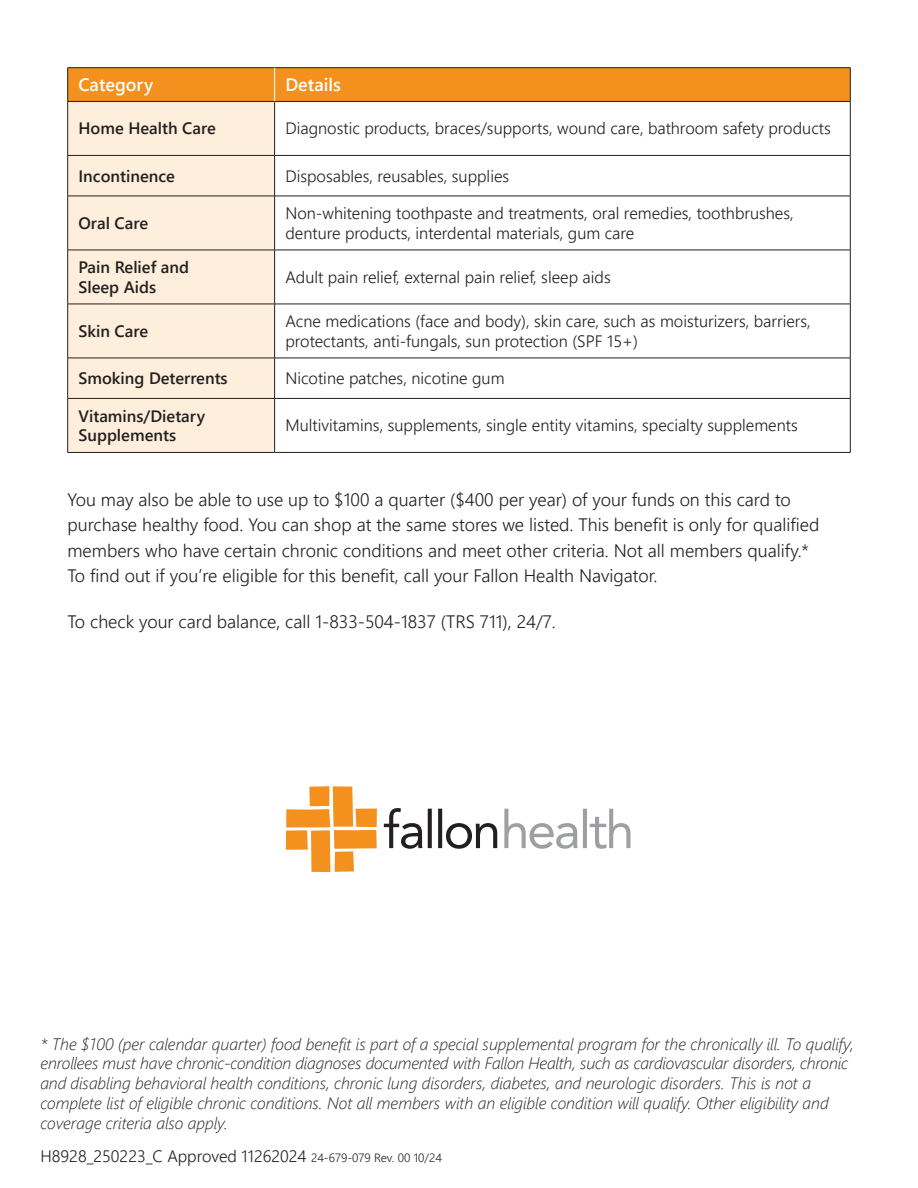
<style>
.page{position:relative;width:918px;height:1188px;background:#fff}
.page>*{position:absolute;margin:0;border:0;box-sizing:border-box;transform-origin:0 0}
.t1{font:18px/25.5px "Webly Sleek UI Semilight";color:#231f20}
.t2{font:18px "Webly Sleek UI Semibold";color:#fff}
.t3{font:16.5px/19.5px "Webly Sleek UI Semilight";color:#231f20}
.t4{font:italic 16.5px/19.8px "Webly Sleek UI Light";color:#231f20}
.t5{font:16.5px/19.5px "Webly Sleek UI Semibold";color:#231f20}
.s1{font-size:12px}
</style>
<div class="page">
<div style="left:68px;top:68px;width:782px;height:33px;background:#f4901d"></div>
<div style="left:68px;top:102px;width:206px;height:350px;background:#feefdd"></div>
<hr style="left:68px;top:67px;width:207px;height:1px;background:#231f20">
<hr style="left:67px;top:68px;width:1px;height:33px;background:#231f20">
<hr style="left:275px;top:67px;width:575px;height:1px;background:#231f20">
<hr style="left:850px;top:68px;width:1px;height:33px;background:#231f20">
<hr style="left:68px;top:101px;width:207px;height:1px;background:#231f20">
<hr style="left:67px;top:102px;width:1px;height:53px;background:#231f20">
<hr style="left:275px;top:101px;width:575px;height:1px;background:#231f20">
<hr style="left:850px;top:102px;width:1px;height:53px;background:#231f20">
<hr style="left:68px;top:155px;width:207px;height:1px;background:#231f20">
<hr style="left:67px;top:156px;width:1px;height:40px;background:#231f20">
<hr style="left:275px;top:155px;width:575px;height:1px;background:#231f20">
<hr style="left:850px;top:156px;width:1px;height:40px;background:#231f20">
<hr style="left:68px;top:196px;width:207px;height:1px;background:#231f20">
<hr style="left:67px;top:196px;width:1px;height:54px;background:#231f20">
<hr style="left:275px;top:196px;width:575px;height:1px;background:#231f20">
<hr style="left:850px;top:196px;width:1px;height:54px;background:#231f20">
<hr style="left:68px;top:250px;width:207px;height:1px;background:#231f20">
<hr style="left:67px;top:250px;width:1px;height:54px;background:#231f20">
<hr style="left:275px;top:250px;width:575px;height:1px;background:#231f20">
<hr style="left:850px;top:250px;width:1px;height:54px;background:#231f20">
<hr style="left:68px;top:304px;width:207px;height:1px;background:#231f20">
<hr style="left:67px;top:304px;width:1px;height:54px;background:#231f20">
<hr style="left:275px;top:304px;width:575px;height:1px;background:#231f20">
<hr style="left:850px;top:304px;width:1px;height:54px;background:#231f20">
<hr style="left:68px;top:358px;width:207px;height:1px;background:#231f20">
<hr style="left:67px;top:358px;width:1px;height:40px;background:#231f20">
<hr style="left:275px;top:358px;width:575px;height:1px;background:#231f20">
<hr style="left:850px;top:358px;width:1px;height:40px;background:#231f20">
<hr style="left:68px;top:398px;width:207px;height:1px;background:#231f20">
<hr style="left:67px;top:399px;width:1px;height:53px;background:#231f20">
<hr style="left:275px;top:398px;width:575px;height:1px;background:#231f20">
<hr style="left:850px;top:399px;width:1px;height:53px;background:#231f20">
<hr style="left:68px;top:452px;width:207px;height:1px;background:#231f20">
<hr style="left:275px;top:452px;width:575px;height:1px;background:#231f20">
<hr style="left:274px;top:68px;width:1px;height:33px;background:#fff">
<hr style="left:274px;top:102px;width:1px;height:53px;background:#231f20">
<hr style="left:274px;top:156px;width:1px;height:40px;background:#231f20">
<hr style="left:274px;top:196px;width:1px;height:54px;background:#231f20">
<hr style="left:274px;top:250px;width:1px;height:54px;background:#231f20">
<hr style="left:274px;top:304px;width:1px;height:54px;background:#231f20">
<hr style="left:274px;top:358px;width:1px;height:40px;background:#231f20">
<hr style="left:274px;top:399px;width:1px;height:53px;background:#231f20">
<svg style="left:504px;top:809px;width:126px;height:40px"></svg>
<svg style="left:384px;top:808px;width:113px;height:41px"></svg>
<svg style="left:286px;top:786px;width:91px;height:86px"></svg>
<p class="t2" style="left:78px;top:71px;width:76px">Category</p>
<p class="t2" style="left:285px;top:71px;width:57px">Details</p>
<p class="t5" style="left:78px;top:118px;width:139px">Home Health Care</p>
<p class="t3" style="left:285px;top:118px;width:547px">Diagnostic products, braces/supports, wound care, bathroom safety products</p>
<p class="t5" style="left:78px;top:165px;width:98px">Incontinence</p>
<p class="t3" style="left:285px;top:165px;width:225px">Disposables, reusables, supplies</p>
<p class="t5" style="left:78px;top:213px;width:71px">Oral Care</p>
<p class="t3" style="left:285px;top:203px;width:510px">Non-whitening toothpaste and treatments, oral remedies, toothbrushes, denture products, interdental materials, gum care</p>
<p class="t5" style="left:78px;top:257px;width:112px">Pain Relief and<br>Sleep Aids</p>
<p class="t3" style="left:285px;top:267px;width:327px">Adult pain relief, external pain relief, sleep aids</p>
<p class="t5" style="left:78px;top:321px;width:71px">Skin Care</p>
<p class="t3" style="left:285px;top:311px;width:527px">Acne medications (face and body), skin care, such as moisturizers, barriers, protectants, anti-fungals, sun protection (SPF 15+)</p>
<p class="t5" style="left:78px;top:368px;width:151px">Smoking Deterrents</p>
<p class="t3" style="left:285px;top:368px;width:221px">Nicotine patches, nicotine gum</p>
<p class="t5" style="left:78px;top:405px;width:128px">Vitamins/Dietary<br>Supplements</p>
<p class="t3" style="left:285px;top:415px;width:514px">Multivitamins, supplements, single entity vitamins, specialty supplements</p>
<p class="t1" style="left:68px;top:486px;width:753px">You may also be able to use up to $100 a quarter ($400 per year) of your funds on this card to purchase healthy food. You can shop at the same stores we listed. This benefit is only for qualified members who have certain chronic conditions and meet other criteria. Not all members qualify.* To find out if you’re eligible for this benefit, call your Fallon Health Navigator.</p>
<p class="t1" style="left:68px;top:608px;width:490px">To check your card balance, call 1-833-504-1837 (TRS 711), 24/7.</p>
<p class="t4" style="left:40px;top:1033px;width:815px">* The $100 (per calendar quarter) food benefit is part of a special supplemental program for the chronically ill. To qualify, enrollees must have chronic-condition diagnoses documented with Fallon Health, such as cardiovascular disorders, chronic and disabling behavioral health conditions, chronic lung disorders, diabetes, and neurologic disorders. This is not a complete list of eligible chronic conditions. Not all members with an eligible condition will qualify. Other eligibility and coverage criteria also apply.</p>
<p class="t3" style="left:40px;top:1146px;width:403px">H8928_250223_C Approved 11262024 <span class="s1">24-679-079 Rev. 00 10/24</span></p>
</div>
